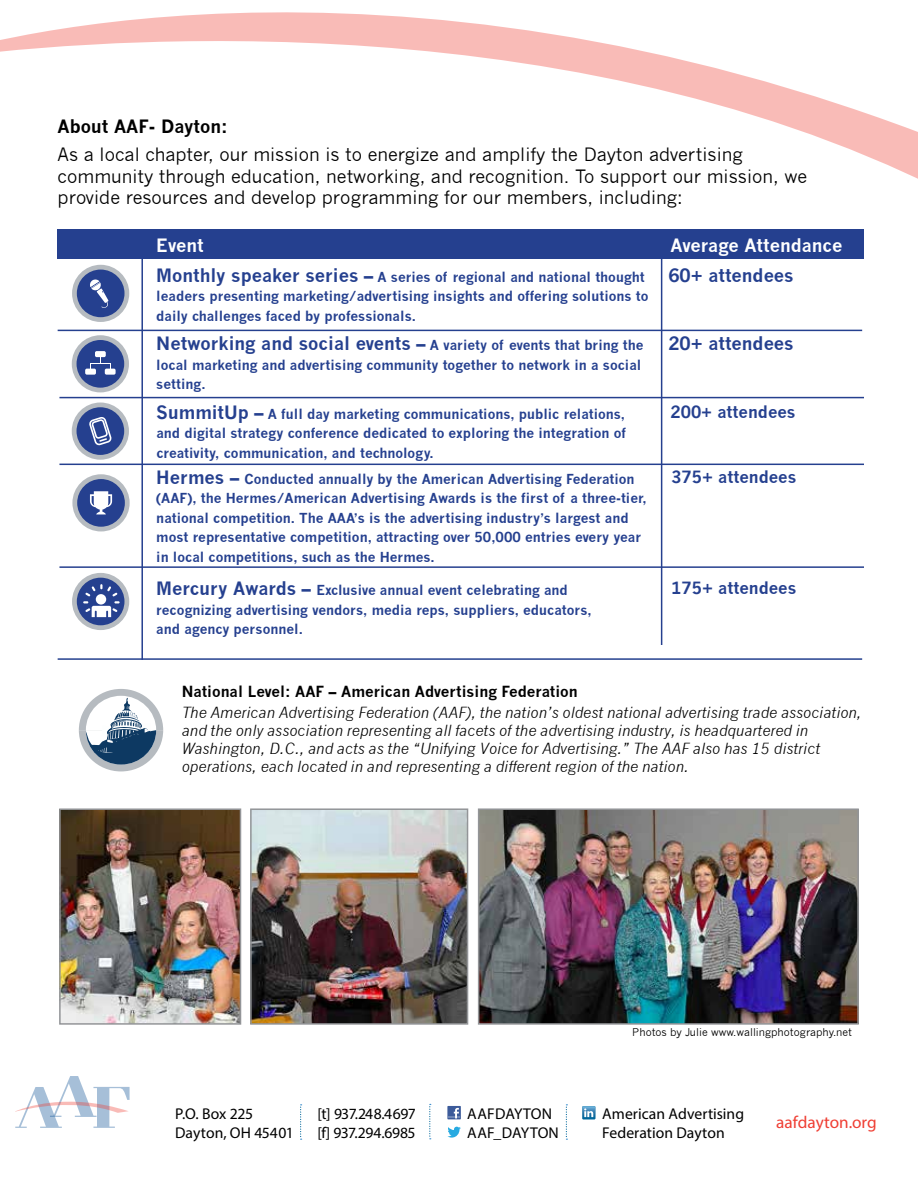
<style>
.page{position:relative;width:918px;height:1188px;background:#fff}
.page>*{position:absolute;margin:0;border:0;box-sizing:border-box;transform-origin:0 0}
.t1{font:18px/21.6px "News Gothic";color:#000}
.t2{font:700 18px "News Gothic";color:#25408f}
.t3{font:700 18px "News Gothic";color:#fff}
.t4{font:700 18px "News Gothic";color:#000}
.t5{font:17.25px "JD Sans";color:#ef3e33}
.t6{font:700 16.5px "News Gothic";color:#25408f}
.t7{font:300 15.6px/18.8px "JD Sans";color:#000}
.t8{font:300 15.6px/18.8px "JD Sans";letter-spacing:-.025em;color:#000}
.t9{font:italic 15px/18px "News Gothic";color:#000}
.t10{font:700 15px "News Gothic";color:#000}
.t11{font:700 13.5px/19.5px "News Gothic";color:#25408f}
.t12{font:10.5px "News Gothic";color:#000}
.s1{font-size:18px}
</style>
<div class="page">
<svg style="left:0;top:12px;width:918px;height:167px"></svg>
<svg style="left:15px;top:1076px;width:115px;height:52px"></svg>
<img style="left:62px;top:811px;width:176px;height:211px">
<div style="left:59px;top:808px;width:182px;height:217px;border:2px solid #939598"></div>
<svg style="left:300px;top:1104px;width:2px;height:36px"></svg>
<svg style="left:429px;top:1104px;width:2px;height:35px"></svg>
<div style="left:447px;top:1106px;width:14px;height:13px;background:#3c5b9a"></div>
<svg style="left:448px;top:1108px;width:12px;height:10px"></svg>
<svg style="left:447px;top:1127px;width:14px;height:11px"></svg>
<svg style="left:566px;top:1104px;width:1px;height:36px"></svg>
<svg style="left:582px;top:1106px;width:13px;height:13px"></svg>
<img style="left:253px;top:811px;width:212px;height:211px">
<div style="left:250px;top:808px;width:218px;height:217px;border:2px solid #939598"></div>
<img style="left:481px;top:811px;width:375px;height:211px">
<div style="left:478px;top:808px;width:381px;height:217px;border:2px solid #939598"></div>
<svg style="left:72px;top:573px;width:57px;height:57px"></svg>
<div style="left:77px;top:578px;width:47px;height:47px;background:#25408f;border-radius:50%"></div>
<svg style="left:83px;top:584px;width:37px;height:33px"></svg>
<hr style="left:661px;top:258px;width:1px;height:387px;background:#25408f">
<hr style="left:58px;top:330px;width:804px;height:1px;background:#25408f">
<hr style="left:141px;top:258px;width:2px;height:402px;background:#25408f">
<hr style="left:59px;top:397px;width:805px;height:1px;background:#25408f">
<hr style="left:59px;top:464px;width:805px;height:1px;background:#25408f">
<hr style="left:59px;top:566px;width:805px;height:2px;background:#25408f">
<div style="left:72px;top:474px;width:57px;height:57px;background:#b6bbc0;border-radius:50%"></div>
<div style="left:77px;top:479px;width:48px;height:48px;background:#25408f;border-radius:50%"></div>
<svg style="left:90px;top:491px;width:22px;height:23px"></svg>
<div style="left:72px;top:403px;width:57px;height:57px;background:#b6bbc0;border-radius:50%"></div>
<div style="left:77px;top:407px;width:47px;height:48px;background:#25408f;border-radius:50%"></div>
<svg style="left:89px;top:417px;width:23px;height:29px"></svg>
<div style="left:72px;top:335px;width:57px;height:57px;background:#b6bbc0;border-radius:50%"></div>
<div style="left:77px;top:340px;width:47px;height:48px;background:#25408f;border-radius:50%"></div>
<svg style="left:90px;top:357px;width:21px;height:14px"></svg>
<div style="left:95px;top:351px;width:11px;height:6px;background:#fff;border-radius:2px"></div>
<div style="left:85px;top:369px;width:11px;height:6px;background:#fff;border-radius:2px"></div>
<div style="left:105px;top:369px;width:11px;height:6px;background:#fff;border-radius:2px"></div>
<div style="left:72px;top:265px;width:57px;height:57px;background:#b6bbc0;border-radius:50%"></div>
<div style="left:77px;top:270px;width:48px;height:47px;background:#25408f;border-radius:50%"></div>
<svg style="left:90px;top:279px;width:19px;height:29px"></svg>
<div style="left:58px;top:229px;width:806px;height:29px;background:#25408f"></div>
<hr style="left:58px;top:658px;width:804px;height:2px;background:#25408f">
<svg style="left:79px;top:689px;width:84px;height:83px"></svg>
<h1 class="t4" style="left:58px;top:115px;width:172px">About AAF- Dayton:</h1>
<p class="t1" style="left:58px;top:144px;width:751px">As a local chapter, our mission is to energize and amplify the Dayton advertising community through education, networking, and recognition. To support our mission, we provide resources and develop programming for our members, including:</p>
<h1 class="t3" style="left:156px;top:234px;width:49px">Event</h1>
<h1 class="t3" style="left:670px;top:234px;width:174px">Average Attendance</h1>
<p class="t11" style="left:156px;top:267px;width:494px"><span class="s1">Monthly speaker series –</span> A series of regional and national thought leaders presenting marketing/advertising insights and offering solutions to daily challenges faced by professionals.</p>
<h1 class="t2" style="left:668px;top:264px;width:127px">60+ attendees</h1>
<p class="t11" style="left:156px;top:335px;width:489px"><span class="s1">Networking and social events –</span> A variety of events that bring the local marketing and advertising community together to network in a social setting.</p>
<p class="t11" style="left:156px;top:404px;width:471px;text-align:justify"><span class="s1">SummitUp –</span> A full day marketing communications, public relations, and digital strategy conference dedicated to exploring the integration of creativity, communication, and technology.</p>
<p class="t6" style="left:670px;top:402px;width:127px">200+ attendees</p>
<p class="t11" style="left:156px;top:469px;width:492px"><span class="s1">Hermes –</span> Conducted annually by the American Advertising Federation (AAF), the Hermes/American Advertising Awards is the first of a three-tier, national competition. The AAA’s is the advertising industry’s largest and most representative competition, attracting over 50,000 entries every year in local competitions, such as the Hermes.</p>
<p class="t11" style="left:156px;top:580px;width:437px"><span class="s1">Mercury Awards –</span> Exclusive annual event celebrating and recognizing advertising vendors, media reps, suppliers, educators, and agency personnel.</p>
<h1 class="t2" style="left:668px;top:333px;width:127px">20+ attendees</h1>
<p class="t6" style="left:671px;top:467px;width:127px">375+ attendees</p>
<p class="t6" style="left:671px;top:578px;width:127px">175+ attendees</p>
<p class="t10" style="left:182px;top:682px;width:397px">National Level: AAF – American Advertising Federation</p>
<p class="t9" style="left:182px;top:703px;width:681px">The American Advertising Federation (AAF), the nation’s oldest national advertising trade association, and the only association representing all facets of the advertising industry, is headquartered in Washington, D.C., and acts as the “Unifying Voice for Advertising.” The AAF also has 15 district operations, each located in and representing a different region of the nation.</p>
<p class="t12" style="left:632px;top:1026px;width:221px">Photos by Julie www.wallingphotography.net</p>
<p class="t7" style="left:467px;top:1104px;width:93px">AAFDAYTON<br>AAF_DAYTON</p>
<p class="t7" style="left:602px;top:1104px;width:143px">American Advertising<br>Federation Dayton</p>
<p class="t7" style="left:175px;top:1104px;width:120px">P.O. Box 225<br>Dayton, OH 45401</p>
<p class="t8" style="left:317px;top:1104px;width:100px">[t] 937.248.4697 [f] 937.294.6985</p>
<p class="t5" style="left:776px;top:1111px;width:102px">aafdayton.org</p>
</div>
